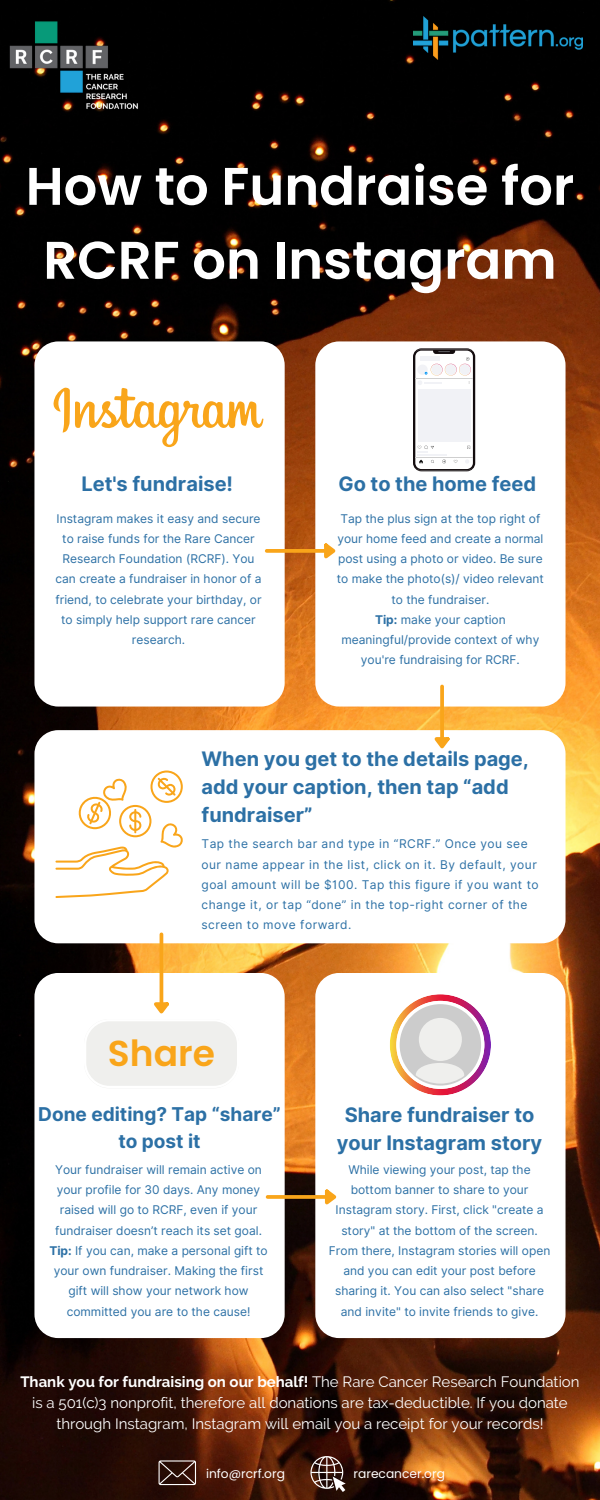
<style>
.page{position:relative;width:600px;height:1500px;background:#fff}
.page>*{position:absolute;margin:0;border:0;box-sizing:border-box;transform-origin:0 0}
.t1{font:600 52.9px/73.9px "Poppins";color:#fff;text-align:center}
.t2{font:600 36px "Poppins";color:#f9a51a}
.t3{font:700 20px/27.8px "Inter";color:#2c70a5;text-align:center}
.t4{font:700 19px/26.4px "Inter";color:#2c70a5;text-align:center}
.t5{font:15px/21px "Raleway";color:#fff;text-align:center}
.t6{font:12.3px "Poppins";color:#fff}
.t7{font:12px/20.2px "Inter";color:#2c70a5;text-align:center}
.t8{font:12px/20.2px "Inter";letter-spacing:.04em;color:#2c70a5}
.s1{font-weight:700}
</style>
<div class="page">
<img style="left:0;top:0;width:600px;height:1500px">
<div style="left:34px;top:341px;width:251px;height:366px;background:#fff;border-radius:24px"></div>
<div style="left:315px;top:341px;width:250px;height:366px;background:#fff;border-radius:24px"></div>
<div style="left:34px;top:730px;width:532px;height:213px;background:#fff;border-radius:24px"></div>
<div style="left:34px;top:973px;width:251px;height:365px;background:#fff;border-radius:24px"></div>
<div style="left:315px;top:973px;width:250px;height:365px;background:#fff;border-radius:24px"></div>
<svg style="left:268px;top:1195px;width:54px;height:4px"></svg>
<svg style="left:322px;top:1189px;width:15px;height:16px"></svg>
<svg style="left:267px;top:549px;width:54px;height:4px"></svg>
<svg style="left:321px;top:543px;width:15px;height:16px"></svg>
<hr style="left:160px;top:934px;width:3px;height:68px;background:#f9a51a">
<hr style="left:440px;top:686px;width:4px;height:51px;background:#f9a51a">
<svg style="left:434px;top:734px;width:16px;height:15px"></svg>
<svg style="left:159px;top:1460px;width:37px;height:25px"></svg>
<svg style="left:310px;top:1456px;width:36px;height:36px"></svg>
<svg style="left:55px;top:771px;width:128px;height:127px"></svg>
<div style="left:413px;top:348px;width:62px;height:123px;background:#130c0e;border-radius:8px"></div>
<svg style="left:415px;top:349px;width:58px;height:122px;background:#ebebed"></svg>
<svg style="left:53px;top:387px;width:211px;height:60px"></svg>
<svg style="left:390px;top:994px;width:101px;height:101px"></svg>
<svg style="left:86px;top:999px;width:151px;height:87px"></svg>
<img style="left:413px;top:16px;width:169px;height:44px">
<img style="left:5px;top:0;width:138px;height:135px">
<p class="t1" style="left:26px;top:149px;width:550px">How to Fundraise for<br>RCRF on Instagram</p>
<p class="t3" style="left:81px;top:470px;width:153px">Let's fundraise!</p>
<p class="t7" style="left:55px;top:508px;width:208px">Instagram makes it easy and secure to raise funds for the Rare Cancer<br>Research Foundation (RCRF). You can create a fundraiser in honor of a friend, to celebrate your birthday, or to simply help support rare cancer research.</p>
<p class="t3" style="left:339px;top:470px;width:199px">Go to the home feed</p>
<p class="t7" style="left:337px;top:508px;width:209px">Tap the plus sign at the top right of your home feed and create a normal post using a photo or video. Be sure to make the photo(s)/ video relevant to the fundraiser.</p>
<p class="t7" style="left:341px;top:609px;width:199px"><span class="s1">Tip:</span> make your caption meaningful/provide context of why you're fundraising for RCRF.</p>
<p class="t3" style="left:202px;top:745px;width:329px;text-align:left">When you get to the details page, add your caption, then tap “add fundraiser”</p>
<p class="t8" style="left:202px;top:834px;width:339px">Tap the search bar and type in “RCRF.” Once you see our name appear in the list, click on it. By default, your goal amount will be $100. Tap this figure if you want to change it, or tap “done” in the top-right corner of the screen to move forward.</p>
<p class="t2" style="left:108px;top:1028px;width:108px">Share</p>
<p class="t4" style="left:38px;top:1101px;width:244px">Done editing? Tap “share” to post it</p>
<p class="t7" style="left:55px;top:1159px;width:209px">Your fundraiser will remain active on your profile for 30 days. Any money raised will go to RCRF, even if your fundraiser doesn’t reach its set goal.</p>
<p class="t7" style="left:49px;top:1240px;width:220px"><span class="s1">Tip:</span> If you can, make a personal gift to your own fundraiser. Making the first gift will show your network how committed you are to the cause!</p>
<p class="t3" style="left:337px;top:1101px;width:207px">Share fundraiser to your Instagram story</p>
<p class="t7" style="left:329px;top:1159px;width:223px">While viewing your post, tap the bottom banner to share to your Instagram story. First, click "create a story" at the bottom of the screen.<br>From there, Instagram stories will open and you can edit your post before sharing it. You can also select "share and invite" to invite friends to give.</p>
<p class="t5" style="left:20px;top:1371px;width:561px"><span class="s1">Thank you for fundraising on our behalf!</span> The Rare Cancer Research Foundation is a 501(c)3 nonprofit, therefore all donations are tax-deductible. If you donate through Instagram, Instagram will email you a receipt for your records!</p>
<p class="t6" style="left:206px;top:1465px;width:80px">info@rcrf.org</p>
<p class="t6" style="left:354px;top:1465px;width:93px">rarecancer.org</p>
</div>
